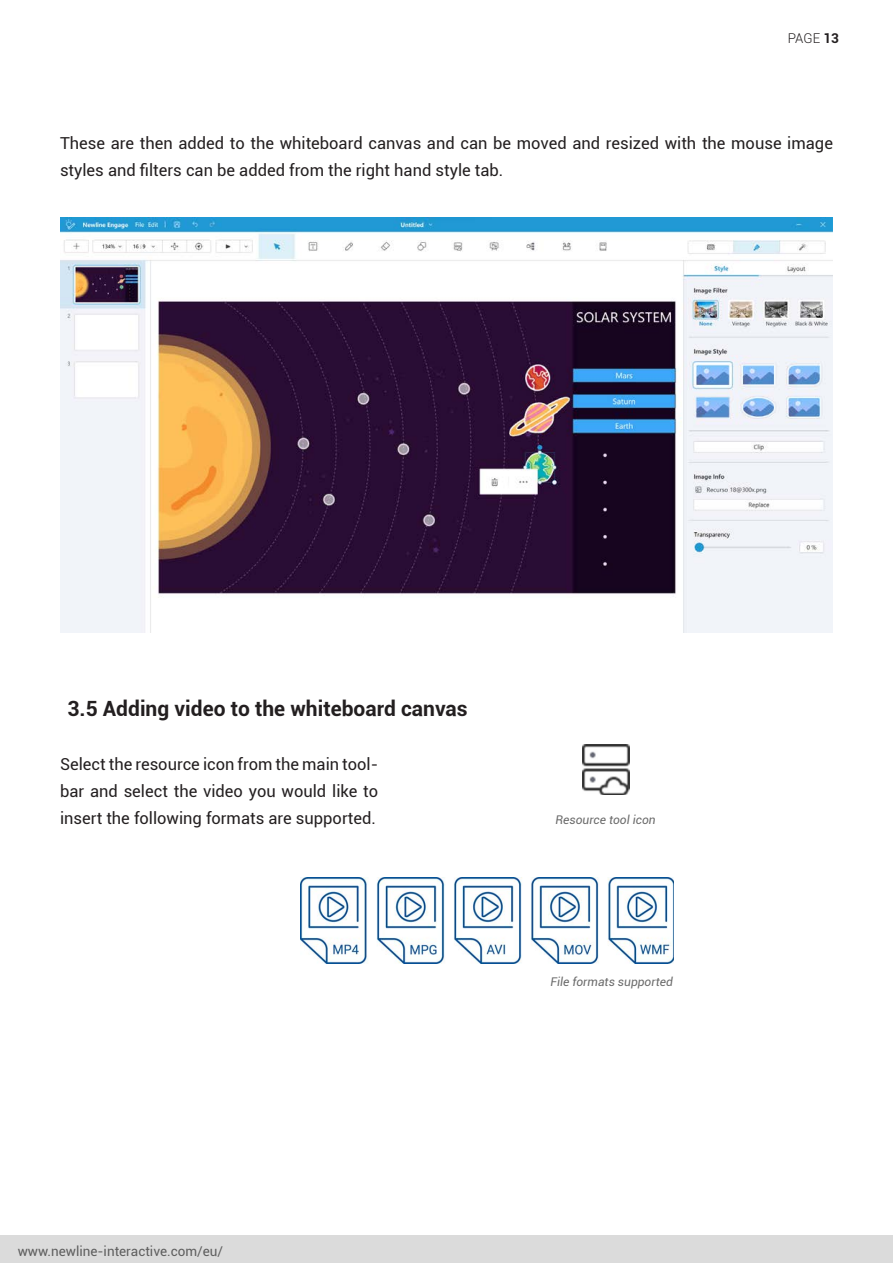
<style>
.page{position:relative;width:893px;height:1263px;background:#fff}
.page>*{position:absolute;margin:0;border:0;box-sizing:border-box;transform-origin:0 0}
._2nd_Title{font:700 21px "Roboto";color:#231f20}
.Body_text{font:16.5px/27px "Roboto";color:#231f20;text-align:justify}
.t1{font:13.5px "Roboto";color:#5e5e5e}
.t2{font:300 13.5px "Roboto";color:#231f20}
.Image_note{font:italic 12px "Roboto";color:#6b6b6b}
.s1{font-weight:700}
</style>
<div class="page">
<div style="left:0;top:1236px;width:893px;height:27px;background:#dbdbdb"></div>
<img style="left:582px;top:745px;width:47px;height:50px">
<img style="left:60px;top:217px;width:773px;height:415px">
<img style="left:301px;top:878px;width:373px;height:85px">
<p class="t2" style="left:788px;top:29px;width:53px">PAGE <span class="s1">13</span></p>
<p class="Body_text" style="left:60px;top:129px;width:774px">These are then added to the whiteboard canvas and can be moved and resized with the mouse image styles and filters can be added from the right hand style tab.</p>
<p class="_2nd_Title" style="left:68px;top:693px;width:402px">3.5 Adding video to the whiteboard canvas</p>
<p class="Body_text" style="left:60px;top:750px;width:320px">Select the resource icon from the main tool&shy;bar and select the video you would like to insert the following formats are supported.</p>
<p class="Image_note" style="left:555px;top:811px;width:102px">Resource tool icon</p>
<p class="Image_note" style="left:551px;top:973px;width:124px">File formats supported</p>
<p class="t1" style="left:18px;top:1241px;width:207px">www.newline-interactive.com/eu/</p>
</div>
